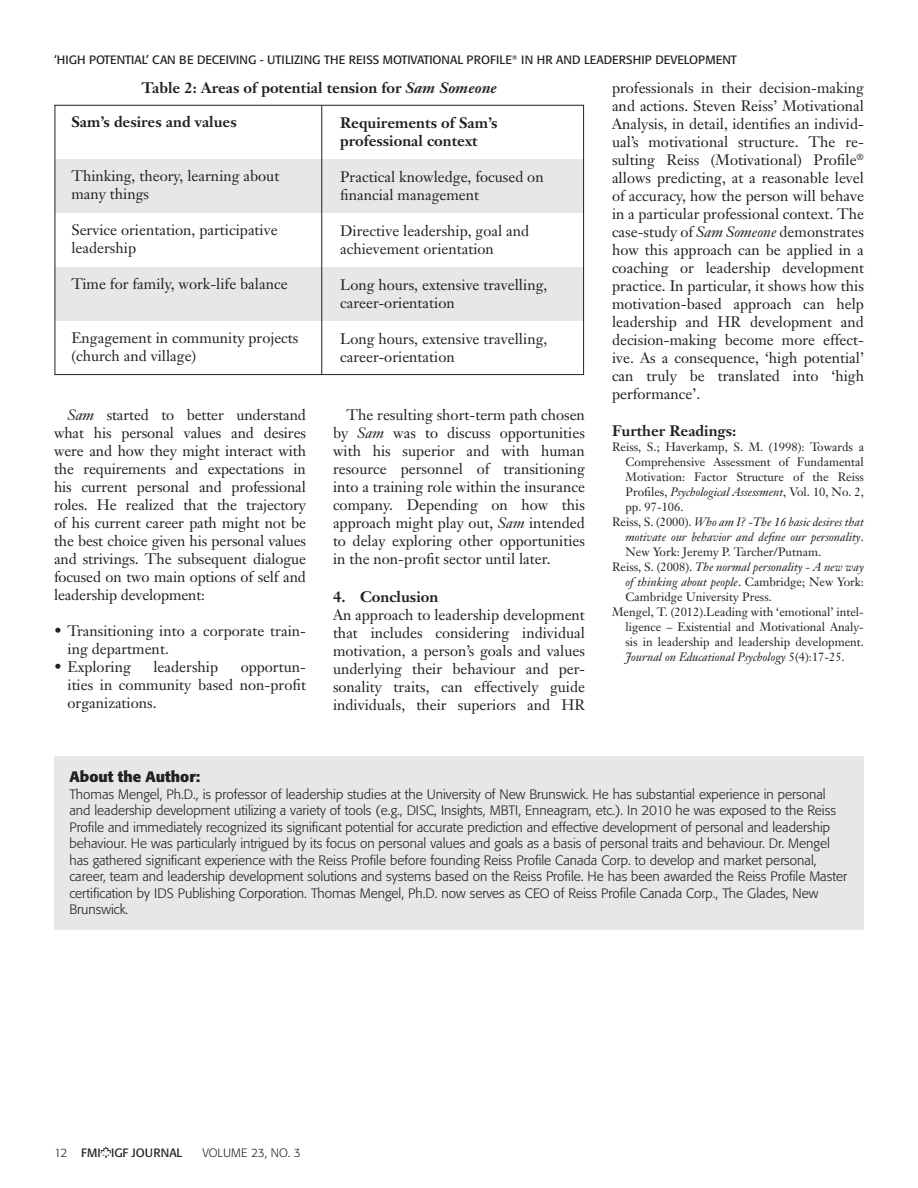
<style>
.page{position:relative;width:918px;height:1188px;background:#fff}
.page>*{position:absolute;margin:0;border:0;box-sizing:border-box;transform-origin:0 0}
.t1{font:15px/18px "Janson Text";color:#231f20}
.t2{font:700 15px/18px "Janson Text";color:#231f20}
.About_the_Author{font:700 15px "Formata";color:#231f20}
.About_the_Author_Tex{font:300 13.5px/16.5px "Formata";color:#231f20}
.t3{font:12px/15px "Janson Text";color:#231f20;text-align:justify}
.t4{font:italic 12px/15px "Janson Text";color:#231f20;text-align:justify}
.t5{font:12px "Formata";color:#231f20}
.t6{font:300 12px "Formata";color:#231f20}
.s1{font-style:italic}
.s2{font-style:normal}
.s3{font-weight:300}
.s4{font-family:"RCMP";font-size:9px;color:#fff}
</style>
<div class="page">
<svg style="left:100px;top:1146px;width:12px;height:12px"></svg>
<div style="left:55px;top:159px;width:529px;height:54px;background:#e6e7e9"></div>
<div style="left:55px;top:267px;width:529px;height:54px;background:#e6e7e9"></div>
<div style="left:55px;top:105px;width:529px;height:270px;border:1px solid #231f20"></div>
<hr style="left:321px;top:106px;width:1px;height:268px;background:#231f20">
<div style="left:54px;top:756px;width:810px;height:173px;background:#e6e7e9"></div>
<p class="t5" style="left:54px;top:52px;width:684px">‘HIGH POTENTIAL’ CAN BE DECEIVING - UTILIZING THE REISS MOTIVATIONAL PROFILE<sup>®</sup> IN HR AND LEADERSHIP DEVELOPMENT</p>
<p class="t2" style="left:142px;top:78px;width:357px">Table 2: Areas of potential tension for <span class="s1">Sam Someone</span></p>
<p class="t2" style="left:71px;top:113px;width:167px">Sam’s desires and values</p>
<p class="t1" style="left:71px;top:167px;width:209px">Thinking, theory, learning about many things</p>
<p class="t1" style="left:71px;top:221px;width:208px">Service orientation, participative leadership</p>
<p class="t1" style="left:71px;top:275px;width:218px">Time for family, work-life balance</p>
<p class="t1" style="left:71px;top:329px;width:229px">Engagement in community projects (church and village)</p>
<p class="t1" style="left:54px;top:406px;width:254px;text-align:justify;text-indent:14px"><span class="s1">Sam</span> started to better understand what his personal values and desires were and how they might interact with the requirements and expectations in his current personal and professional roles. He realized that the trajectory of his current career path might not be the best choice given his personal values and strivings. The subsequent dialogue focused on two main options of self and leadership development:</p>
<p class="t1" style="left:68px;top:622px;width:240px;text-indent:-14px">• Transitioning into a corporate train&shy;ing department.</p>
<p class="t1" style="left:54px;top:658px;width:78px">• Exploring</p>
<p class="t1" style="left:153px;top:658px;width:66px">leadership</p>
<p class="t1" style="left:68px;top:658px;width:240px;text-align:justify;text-indent:173px">opportun&shy;ities in community based non-profit organizations.</p>
<p class="t2" style="left:340px;top:113px;width:159px">Requirements of Sam’s professional context</p>
<p class="t1" style="left:340px;top:167px;width:205px">Practical knowledge, focused on financial management</p>
<p class="t1" style="left:340px;top:221px;width:191px">Directive leadership, goal and achievement orientation</p>
<p class="t1" style="left:340px;top:275px;width:209px">Long hours, extensive travelling, career-orientation</p>
<p class="t1" style="left:340px;top:329px;width:209px">Long hours, extensive travelling, career-orientation</p>
<p class="t1" style="left:333px;top:406px;width:254px;text-align:justify;text-indent:14px">The resulting short-term path chosen by <span class="s1">Sam</span> was to discuss opportunities with his superior and with human resource personnel of transitioning into a training role within the insurance company. Depending on how this approach might play out, <span class="s1">Sam</span> intended to delay exploring other opportunities in the non-profit sector until later.</p>
<p class="t2" style="left:333px;top:588px;width:107px">4. Conclusion</p>
<p class="t1" style="left:333px;top:606px;width:254px;text-align:justify">An approach to leadership development that includes considering individual motivation, a person’s goals and values underlying their behaviour and per&shy;sonality traits, can effectively guide individuals, their superiors and HR</p>
<p class="t1" style="left:612px;top:78px;width:254px;text-align:justify">professionals in their decision-making and actions. Steven Reiss’ Motivational Analysis, in detail, identifies an individ&shy;ual’s motivational structure. The re&shy;sulting Reiss (Motivational) Profile<sup>® </sup>allows predicting, at a reasonable level of accuracy, how the person will behave in a particular professional context. The case-study of <span class="s1">Sam Someone</span> demonstrates how this approach can be applied in a coaching or leadership development practice. In particular, it shows how this motivation-based approach can help leadership and HR development and decision-making become more effect&shy;ive. As a consequence, ‘high potential’ can truly be translated into ‘high performance’.</p>
<p class="t2" style="left:612px;top:422px;width:126px">Further Readings:</p>
<p class="t3" style="left:626px;top:439px;width:240px;text-indent:-14px">Reiss, S.; Haverkamp, S. M. (1998): Towards a Comprehensive Assessment of Fundamental Motivation: Factor Structure of the Reiss Profiles, <span class="s1">Psychological Assessment</span>, Vol. 10, No. 2, pp. 97-106.</p>
<p class="t4" style="left:626px;top:515px;width:240px;text-indent:-14px"><span class="s2">Reiss, S. (2000).</span> Who am I? -The 16 basic desires that motivate our behavior and define our personality<span class="s2">.<br>New York: Jeremy P. Tarcher/Putnam.</span></p>
<p class="t3" style="left:626px;top:559px;width:240px;text-indent:-14px">Reiss, S. (2008). <span class="s1">The normal personality - A new way of thinking about people</span>. Cambridge; New York:<br>Cambridge University Press.</p>
<p class="t3" style="left:626px;top:604px;width:240px;text-indent:-14px">Mengel, T. (2012).Leading with ‘emotional’ intel&shy;ligence – Existential and Motivational Analy&shy;sis in leadership and leadership development.<br><span class="s1">Journal on Educational Psychology</span> 5(4):17-25.</p>
<p class="About_the_Author" style="left:69px;top:767px;width:132px">About the Author:</p>
<p class="About_the_Author_Tex" style="left:69px;top:786px;width:779px">Thomas Mengel, Ph.D., is professor of leadership studies at the University of New Brunswick. He has substantial experience in personal and leadership development utilizing a variety of tools (e.g., DISC, Insights, MBTI, Enneagram, etc.). In 2010 he was exposed to the Reiss Profile and immediately recognized its significant potential for accurate prediction and effective development of personal and leadership behaviour. He was particularly intrigued by its focus on personal values and goals as a basis of personal traits and behaviour. Dr. Mengel has gathered significant experience with the Reiss Profile before founding Reiss Profile Canada Corp. to develop and market personal, career, team and leadership development solutions and systems based on the Reiss Profile. He has been awarded the Reiss Profile Master certification by IDS Publishing Corporation. Thomas Mengel, Ph.D. now serves as CEO of Reiss Profile Canada Corp., The Glades, New Brunswick.</p>
<p class="t5" style="left:54px;top:1146px;width:130px"><span class="s3">12</span> FMI<span class="s4">*</span>IGF JOURNAL</p>
<p class="t6" style="left:202px;top:1146px;width:100px">VOLUME 23, NO. 3</p>
</div>
